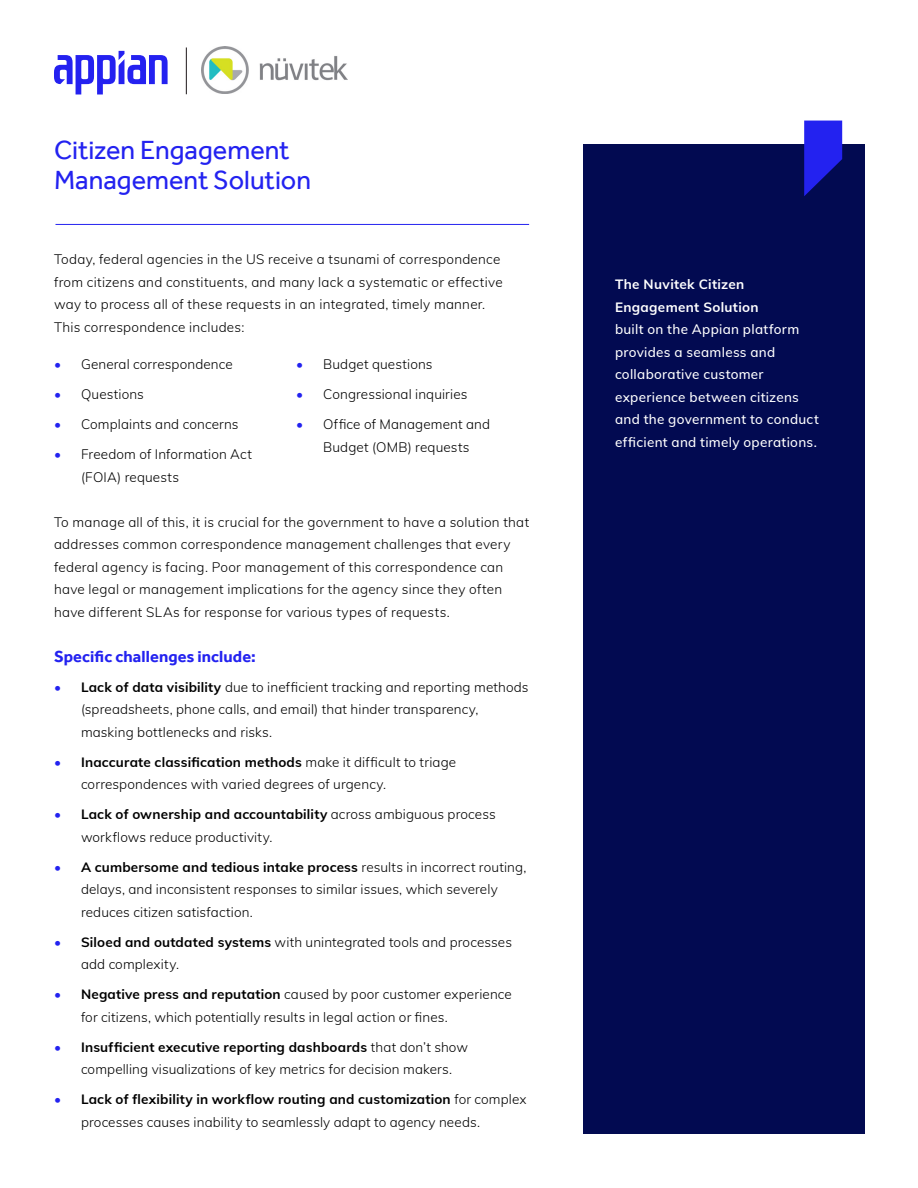
<style>
.page{position:relative;width:918px;height:1188px;background:#fff}
.page>*{position:absolute;margin:0;border:0;box-sizing:border-box;transform-origin:0 0}
.t1{font:27px/30px "Effra";color:#2322f0}
.t2{font:700 16.5px "Effra";letter-spacing:.005em;color:#2322f0}
.t3{font:300 13.5px/22.5px "Mulish";letter-spacing:.01em;color:#000}
.t4{font:500 13.5px/22.5px "Mulish";letter-spacing:.02em;color:#fff}
.t5{font:700 13.5px/22.5px "Mulish";letter-spacing:.025em;color:#fff}
.s1{color:#2322f0}
.s2{font-weight:700;color:#2322f0}
.s3{font-weight:700}
</style>
<div class="page">
<div style="left:583px;top:145px;width:282px;height:989px;background:#020a51"></div>
<svg style="left:804px;top:121px;width:38px;height:75px"></svg>
<hr style="left:186px;top:47px;width:1px;height:47px;background:#241f21">
<svg style="left:54px;top:51px;width:114px;height:43px"></svg>
<img style="left:201px;top:46px;width:147px;height:48px">
<hr style="left:56px;top:224px;width:473px;height:1px;background:#2421f0">
<h1 class="t1" style="left:54px;top:135px;width:259px">Citizen Engagement<br>Management Solution</h1>
<p class="t3" style="left:54px;top:247px;width:450px">Today, federal agencies in the US receive a tsunami of correspondence from citizens and constituents, and many lack a systematic or effective way to process all of these requests in an integrated, timely manner.<br>This correspondence includes:</p>
<p class="t3" style="left:54px;top:352px;width:180px"><span class="s1">•</span> General correspondence</p>
<p class="t3" style="left:54px;top:382px;width:91px"><span class="s1">•</span> Questions</p>
<p class="t3" style="left:54px;top:412px;width:186px"><span class="s1">•</span> Complaints and concerns</p>
<p class="t3" style="left:81px;top:442px;width:172px;text-indent:-27px"><span class="s1">•</span> Freedom of Information Act (FOIA) requests</p>
<p class="t3" style="left:296px;top:352px;width:138px"><span class="s1">•</span> Budget questions</p>
<p class="t3" style="left:296px;top:382px;width:173px"><span class="s1">•</span> Congressional inquiries</p>
<p class="t3" style="left:296px;top:412px;width:195px;text-align:center"><span class="s1">•</span> Office of Management and<br>Budget (OMB) requests</p>
<p class="t3" style="left:54px;top:510px;width:477px">To manage all of this, it is crucial for the government to have a solution that addresses common correspondence management challenges that every federal agency is facing. Poor management of this correspondence can have legal or management implications for the agency since they often have different SLAs for response for various types of requests.</p>
<p class="t2" style="left:54px;top:646px;width:203px">Specific challenges include:</p>
<p class="t3" style="left:81px;top:675px;width:449px;text-indent:-27px"><span class="s2">•</span> <span class="s3">Lack of data visibility</span> due to inefficient tracking and reporting methods (spreadsheets, phone calls, and email) that hinder transparency, masking bottlenecks and risks.</p>
<p class="t3" style="left:81px;top:750px;width:377px;text-indent:-27px"><span class="s2">•</span> <span class="s3">Inaccurate classification methods</span> make it difficult to triage correspondences with varied degrees of urgency.</p>
<p class="t3" style="left:81px;top:802px;width:416px;text-indent:-27px"><span class="s2">•</span> <span class="s3">Lack of ownership and accountability</span> across ambiguous process workflows reduce productivity.</p>
<p class="t3" style="left:81px;top:855px;width:447px;text-indent:-27px"><span class="s2">•</span> <span class="s3">A cumbersome and tedious intake process</span> results in incorrect routing, delays, and inconsistent responses to similar issues, which severely reduces citizen satisfaction.</p>
<p class="t3" style="left:81px;top:930px;width:433px;text-indent:-27px"><span class="s2">•</span> <span class="s3">Siloed and outdated systems</span> with unintegrated tools and processes add complexity.</p>
<p class="t3" style="left:81px;top:982px;width:432px;text-indent:-27px"><span class="s2">•</span> <span class="s3">Negative press and reputation</span> caused by poor customer experience for citizens, which potentially results in legal action or fines.</p>
<p class="t3" style="left:81px;top:1035px;width:389px;text-indent:-27px"><span class="s2">•</span> <span class="s3">Insufficient executive reporting dashboards</span> that don’t show compelling visualizations of key metrics for decision makers.</p>
<p class="t3" style="left:81px;top:1087px;width:447px;text-indent:-27px"><span class="s2">•</span> <span class="s3">Lack of flexibility in workflow routing and customization</span> for complex processes causes inability to seamlessly adapt to agency needs.</p>
<p class="t5" style="left:615px;top:272px;width:145px">The Nuvitek Citizen<br>Engagement Solution</p>
<p class="t4" style="left:615px;top:317px;width:205px">built on the Appian platform provides a seamless and collaborative customer experience between citizens and the government to conduct efficient and timely operations.</p>
</div>
